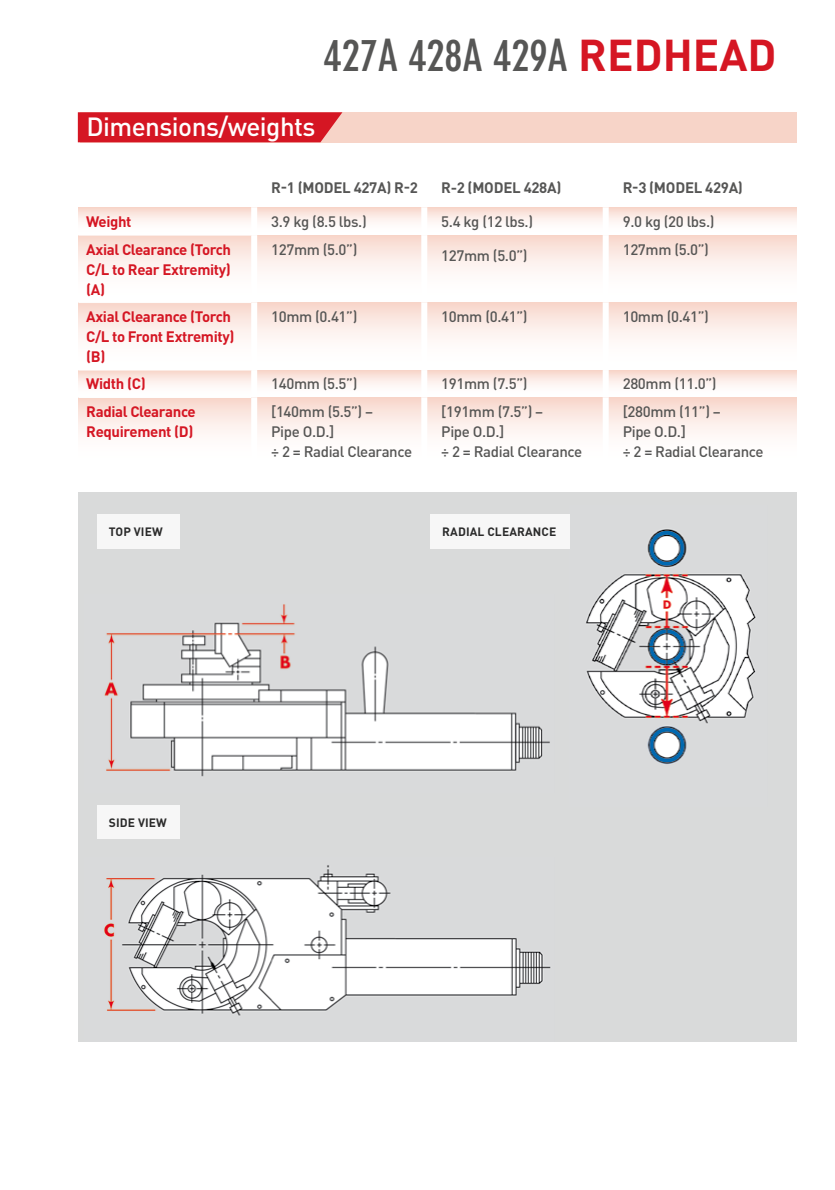
<style>
.page{position:relative;width:835px;height:1190px;background:#fff}
.page>*{position:absolute;margin:0;border:0;box-sizing:border-box;transform-origin:0 0}
.t1{font:700 condensed 44px "DIN Neuzeit Grotesk";color:#565655}
.t2{font:500 26px "DIN Pro";letter-spacing:-.02em;color:#fff}
.t3{font:500 15px "DIN Pro";letter-spacing:-.025em;color:#565655}
.t4{font:700 15px/20px "DIN Pro";letter-spacing:-.025em;color:#d51623}
.t5{font:700 15px "DIN Pro";letter-spacing:-.015em;color:#565655}
.t6{font:700 12px "DIN Pro";letter-spacing:.01em;color:#000}
.s1{font-family:"DIN Pro";font-stretch:normal;color:#d51623}
</style>
<div class="page">
<div style="left:78px;top:207px;width:719px;height:28px;background:linear-gradient(to bottom,#f8dcd3,#fff)"></div>
<div style="left:78px;top:235px;width:719px;height:68px;background:linear-gradient(to bottom,#f9ddd4,#fff)"></div>
<div style="left:78px;top:303px;width:719px;height:67px;background:linear-gradient(to bottom,#f9ddd4,#fff)"></div>
<div style="left:78px;top:370px;width:719px;height:28px;background:linear-gradient(to bottom,#f8dcd3,#fff)"></div>
<div style="left:78px;top:398px;width:719px;height:68px;background:linear-gradient(to bottom,#f9ddd4,#fff)"></div>
<div style="left:251px;top:174px;width:6px;height:34px;background:#fff"></div>
<div style="left:421px;top:174px;width:6px;height:34px;background:#fff"></div>
<div style="left:603px;top:174px;width:6px;height:34px;background:#fff"></div>
<hr style="left:78px;top:235px;width:173px;height:1px;background:#fff">
<hr style="left:78px;top:302px;width:173px;height:1px;background:#fff">
<hr style="left:78px;top:369px;width:173px;height:1px;background:#fff">
<hr style="left:78px;top:397px;width:173px;height:1px;background:#fff">
<div style="left:251px;top:208px;width:6px;height:27px;background:#fff"></div>
<div style="left:421px;top:208px;width:6px;height:27px;background:#fff"></div>
<div style="left:603px;top:208px;width:6px;height:27px;background:#fff"></div>
<div style="left:251px;top:235px;width:6px;height:68px;background:#fff"></div>
<div style="left:421px;top:235px;width:6px;height:68px;background:#fff"></div>
<div style="left:603px;top:235px;width:6px;height:68px;background:#fff"></div>
<div style="left:251px;top:303px;width:6px;height:67px;background:#fff"></div>
<div style="left:421px;top:303px;width:6px;height:67px;background:#fff"></div>
<div style="left:603px;top:303px;width:6px;height:67px;background:#fff"></div>
<div style="left:251px;top:370px;width:6px;height:27px;background:#fff"></div>
<div style="left:421px;top:370px;width:6px;height:27px;background:#fff"></div>
<div style="left:603px;top:370px;width:6px;height:27px;background:#fff"></div>
<div style="left:251px;top:397px;width:6px;height:68px;background:#fff"></div>
<div style="left:421px;top:397px;width:6px;height:68px;background:#fff"></div>
<div style="left:603px;top:397px;width:6px;height:68px;background:#fff"></div>
<div style="left:80px;top:112px;width:717px;height:30px;background:#f7d4c8"></div>
<svg style="left:78px;top:112px;width:264px;height:30px;background:#d61f2a"></svg>
<div style="left:78px;top:492px;width:719px;height:550px;background:#d9dada"></div>
<div style="left:97px;top:805px;width:82px;height:33px;background:#f7f7f7"></div>
<img style="left:104px;top:604px;width:446px;height:173px">
<img style="left:104px;top:865px;width:447px;height:151px">
<img style="left:586px;top:529px;width:170px;height:235px">
<div style="left:97px;top:514px;width:82px;height:34px;background:#f7f7f7"></div>
<div style="left:430px;top:514px;width:140px;height:34px;background:#f7f7f7"></div>
<p class="t1" style="left:324px;top:30px;width:454px">427A 428A 429A <span class="s1">REDHEAD</span></p>
<p class="t2" style="left:86px;top:109px;width:231px">Dimensions/weights</p>
<p class="t5" style="left:271px;top:177px;width:148px">R-1 (MODEL 427A) R-2</p>
<p class="t5" style="left:441px;top:177px;width:122px">R-2 (MODEL 428A)</p>
<p class="t5" style="left:623px;top:177px;width:122px">R-3 (MODEL 429A)</p>
<p class="t4" style="left:86px;top:211px;width:47px">Weight</p>
<p class="t3" style="left:271px;top:211px;width:97px">3.9 kg (8.5 lbs.)</p>
<p class="t3" style="left:441px;top:211px;width:93px">5.4 kg (12 lbs.)</p>
<p class="t3" style="left:623px;top:211px;width:93px">9.0 kg (20 lbs.)</p>
<p class="t4" style="left:86px;top:238px;width:146px;text-align:justify">Axial Clearance (Torch C/L to Rear Extremity) (A)</p>
<p class="t3" style="left:271px;top:239px;width:88px">127mm (5.0”)</p>
<p class="t3" style="left:623px;top:239px;width:88px">127mm (5.0”)</p>
<p class="t3" style="left:441px;top:246px;width:88px">127mm (5.0”)</p>
<p class="t4" style="left:86px;top:306px;width:150px">Axial Clearance (Torch<br>C/L to Front Extremity) (B)</p>
<p class="t3" style="left:271px;top:306px;width:88px">10mm (0.41”)</p>
<p class="t3" style="left:441px;top:306px;width:88px">10mm (0.41”)</p>
<p class="t3" style="left:623px;top:306px;width:88px">10mm (0.41”)</p>
<p class="t4" style="left:86px;top:373px;width:61px">Width (C)</p>
<p class="t3" style="left:271px;top:374px;width:88px">140mm (5.5”)</p>
<p class="t3" style="left:441px;top:374px;width:88px">191mm (7.5”)</p>
<p class="t3" style="left:623px;top:374px;width:95px">280mm (11.0”)</p>
<p class="t4" style="left:86px;top:401px;width:111px">Radial Clearance<br>Requirement (D)</p>
<p class="t3" style="left:271px;top:401px;width:103px">[140mm (5.5”) –</p>
<p class="t3" style="left:623px;top:401px;width:100px">[280mm (11”) –</p>
<p class="t3" style="left:623px;top:421px;width:65px">Pipe O.D.]</p>
<p class="t3" style="left:623px;top:441px;width:142px">÷ 2 = Radial Clearance</p>
<p class="t3" style="left:441px;top:401px;width:103px">[191mm (7.5”) –</p>
<p class="t3" style="left:441px;top:421px;width:65px">Pipe O.D.]</p>
<p class="t3" style="left:441px;top:441px;width:142px">÷ 2 = Radial Clearance</p>
<p class="t3" style="left:271px;top:421px;width:65px">Pipe O.D.]</p>
<p class="t3" style="left:271px;top:441px;width:142px">÷ 2 = Radial Clearance</p>
<p class="t6" style="left:109px;top:523px;width:55px">TOP VIEW</p>
<p class="t6" style="left:442px;top:523px;width:116px">RADIAL CLEARANCE</p>
<p class="t6" style="left:109px;top:814px;width:60px">SIDE VIEW</p>
</div>
